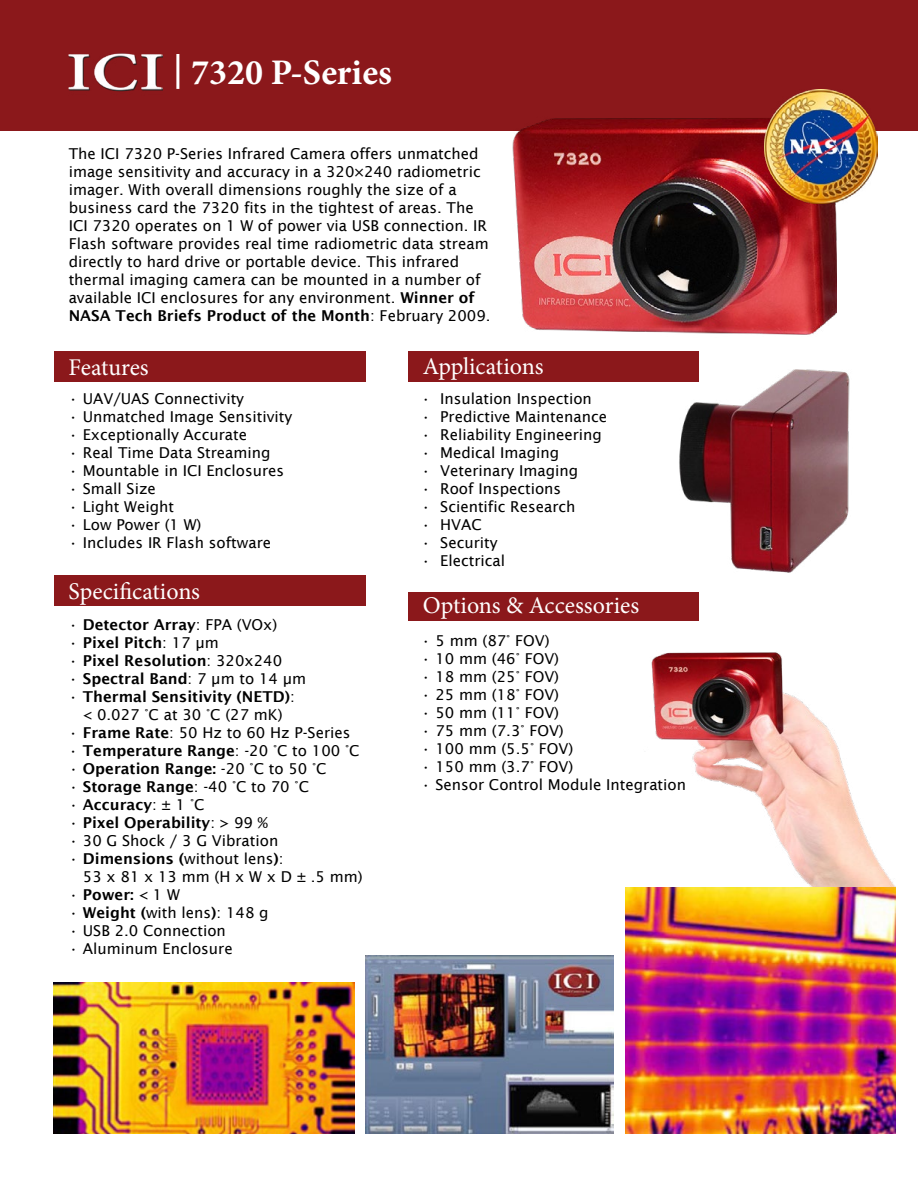
<style>
.page{position:relative;width:918px;height:1188px;background:#fff}
.page>*{position:absolute;margin:0;border:0;box-sizing:border-box;transform-origin:0 0}
.t1{font:700 36px "Minion Pro";color:#fff}
.t2{font:24px "Minion Pro";color:#fff}
.t3{font:15px/18px "Lucida Sans";color:#000}
.t4{font:600 15px/18px "Lucida Sans";color:#000;text-align:center}
.s1{font-weight:600}
.s2{font-weight:400}
</style>
<div class="page">
<div style="left:0;top:0;width:918px;height:131px;background:#8b181b"></div>
<img style="left:68px;top:53px;width:94px;height:39px">
<div style="left:409px;top:592px;width:290px;height:29px;background:#8b181b"></div>
<div style="left:409px;top:351px;width:290px;height:30px;background:#8b181b"></div>
<div style="left:54px;top:351px;width:312px;height:30px;background:#8b181b"></div>
<div style="left:54px;top:575px;width:312px;height:31px;background:#8b181b"></div>
<hr style="left:176px;top:54px;width:3px;height:35px;background:#fff">
<img style="left:512px;top:118px;width:324px;height:217px">
<img style="left:764px;top:90px;width:114px;height:113px">
<img style="left:651px;top:652px;width:244px;height:235px">
<img style="left:366px;top:955px;width:248px;height:179px">
<img style="left:671px;top:369px;width:179px;height:204px">
<img style="left:625px;top:887px;width:270px;height:246px">
<img style="left:54px;top:983px;width:301px;height:151px">
<h1 class="t1" style="left:191px;top:47px;width:202px">7320 P-Series</h1>
<p class="t3" style="left:69px;top:145px;width:423px">The ICI 7320 P-Series Infrared Camera offers unmatched image sensitivity and accuracy in a 320×240 radiometric imager. With overall dimensions roughly the size of a business card the 7320 fits in the tightest of areas. The ICI 7320 operates on 1 W of power via USB connection. IR Flash software provides real time radiometric data stream directly to hard drive or portable device. This infrared thermal imaging camera can be mounted in a number of available ICI enclosures for any environment. <span class="s1">Winner of NASA Tech Briefs Product of the Month</span>: February 2009.</p>
<h2 class="t2" style="left:69px;top:351px;width:82px">Features</h2>
<p class="t3" style="left:69px;top:390px;width:177px">• UAV/UAS Connectivity</p>
<p class="t3" style="left:69px;top:408px;width:225px">• Unmatched Image Sensitivity</p>
<p class="t3" style="left:69px;top:426px;width:180px">• Exceptionally Accurate</p>
<p class="t3" style="left:69px;top:444px;width:203px">• Real Time Data Streaming</p>
<p class="t3" style="left:69px;top:462px;width:217px">• Mountable in ICI Enclosures</p>
<p class="t3" style="left:69px;top:480px;width:89px">• Small Size</p>
<p class="t3" style="left:69px;top:498px;width:107px">• Light Weight</p>
<p class="t3" style="left:69px;top:516px;width:134px">• Low Power (1 W)</p>
<p class="t3" style="left:69px;top:534px;width:204px">• Includes IR Flash software</p>
<h2 class="t2" style="left:69px;top:575px;width:133px">Specifications</h2>
<p class="t4" style="left:69px;top:616px;width:210px"><span class="s2">•</span> Detector Array<span class="s2">: FPA (VOx)</span></p>
<p class="t4" style="left:69px;top:634px;width:152px"><span class="s2">•</span> Pixel Pitch<span class="s2">: 17 µm</span></p>
<p class="t4" style="left:69px;top:652px;width:215px"><span class="s2">•</span> Pixel Resolution<span class="s2">: 320x240</span></p>
<p class="t4" style="left:69px;top:670px;width:239px"><span class="s2">•</span> Spectral Band<span class="s2">: 7 µm to 14 µm</span></p>
<p class="t4" style="left:69px;top:688px;width:228px"><span class="s2">•</span> Thermal Sensitivity (NETD)<span class="s2">: &lt; 0.027 °C at 30 °C (27 mK)</span></p>
<p class="t3" style="left:69px;top:724px;width:283px">• <span class="s1">Frame Rate</span>: 50 Hz to 60 Hz P-Series</p>
<p class="t4" style="left:69px;top:742px;width:292px"><span class="s2">•</span> Temperature Range<span class="s2">: -20 °C to 100 °C</span></p>
<p class="t4" style="left:69px;top:760px;width:259px"><span class="s2">•</span> Operation Range: <span class="s2">-20 °C to 50 °C</span></p>
<p class="t3" style="left:69px;top:778px;width:242px">• <span class="s1">Storage Range</span>: -40 °C to 70 °C</p>
<p class="t4" style="left:69px;top:796px;width:137px"><span class="s2">•</span> Accuracy<span class="s2">: ± 1 °C</span></p>
<p class="t4" style="left:69px;top:814px;width:201px"><span class="s2">•</span> Pixel Operability<span class="s2">: &gt; 99 %</span></p>
<p class="t3" style="left:69px;top:832px;width:211px">• 30 G Shock / 3 G Vibration</p>
<p class="t3" style="left:83px;top:850px;width:281px;text-indent:-14px">• <span class="s1">Dimensions (</span>without lens<span class="s1">)</span>:<br>53 x 81 x 13 mm (H x W x D ± .5 mm)</p>
<p class="t4" style="left:69px;top:886px;width:113px"><span class="s2">•</span> Power: <span class="s2">&lt; 1 W</span></p>
<p class="t3" style="left:69px;top:904px;width:201px">• <span class="s1">Weight (</span>with lens<span class="s1">)</span>: 148 g</p>
<p class="t3" style="left:69px;top:922px;width:159px">• USB 2.0 Connection</p>
<p class="t3" style="left:69px;top:940px;width:166px">• Aluminum Enclosure</p>
<h2 class="t2" style="left:423px;top:350px;width:122px">Applications</h2>
<p class="t3" style="left:421px;top:390px;width:172px">• Insulation Inspection</p>
<p class="t3" style="left:421px;top:408px;width:187px">• Predictive Maintenance</p>
<p class="t3" style="left:421px;top:426px;width:182px">• Reliability Engineering</p>
<p class="t3" style="left:421px;top:444px;width:140px">• Medical Imaging</p>
<p class="t3" style="left:421px;top:462px;width:158px">• Veterinary Imaging</p>
<p class="t3" style="left:421px;top:480px;width:141px">• Roof Inspections</p>
<p class="t3" style="left:421px;top:498px;width:156px">• Scientific Research</p>
<p class="t3" style="left:421px;top:516px;width:62px">• HVAC</p>
<p class="t3" style="left:421px;top:534px;width:78px">• Security</p>
<p class="t3" style="left:421px;top:552px;width:85px">• Electrical</p>
<h2 class="t2" style="left:423px;top:589px;width:218px">Options &amp; Accessories</h2>
<p class="t3" style="left:421px;top:632px;width:130px">• 5 mm (87° FOV)</p>
<p class="t3" style="left:421px;top:650px;width:139px">• 10 mm (46° FOV)</p>
<p class="t3" style="left:421px;top:668px;width:139px">• 18 mm (25° FOV)</p>
<p class="t3" style="left:421px;top:686px;width:139px">• 25 mm (18° FOV)</p>
<p class="t3" style="left:421px;top:704px;width:139px">• 50 mm (11° FOV)</p>
<p class="t3" style="left:421px;top:722px;width:144px">• 75 mm (7.3° FOV)</p>
<p class="t3" style="left:421px;top:740px;width:154px">• 100 mm (5.5° FOV)</p>
<p class="t3" style="left:421px;top:758px;width:154px">• 150 mm (3.7° FOV)</p>
<p class="t3" style="left:421px;top:776px;width:266px">• Sensor Control Module Integration</p>
</div>
